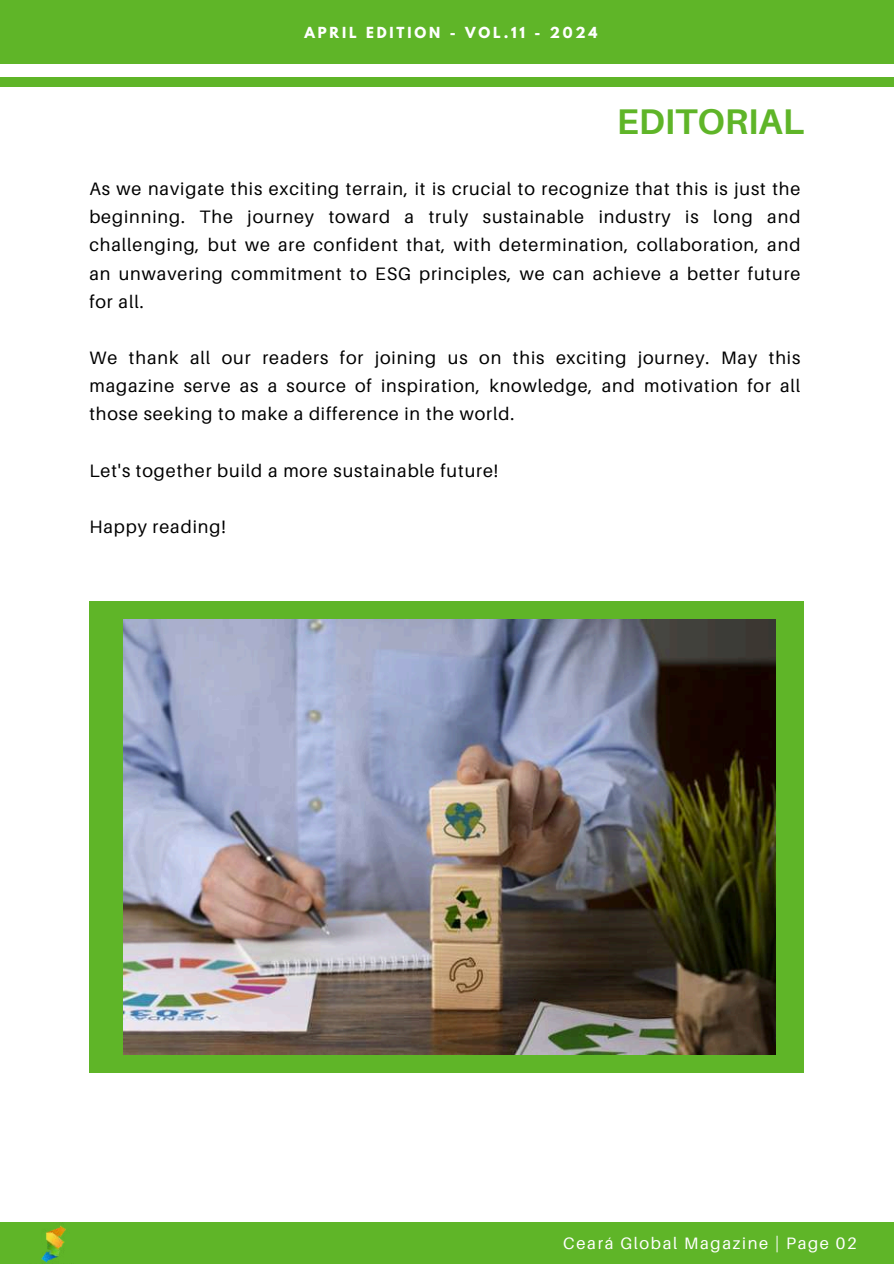
<style>
.page{position:relative;width:894px;height:1264px;background:#fff}
.page>*{position:absolute;margin:0;border:0;box-sizing:border-box;transform-origin:0 0}
.t1{font:700 35.7px "Aileron";color:#5fb528}
.t2{font:18px/28.2px "Aileron";letter-spacing:.05em;color:#000;text-align:justify}
.t3{font:16.5px "Aileron";letter-spacing:.1em;color:#fff}
.t4{font:700 13.5px "League Spartan";letter-spacing:.21em;color:#fff}
</style>
<div class="page">
<div style="left:0;top:1221px;width:893px;height:42px;background:#5fb528"></div>
<div style="left:0;top:0;width:893px;height:64px;background:#5fb528"></div>
<div style="left:0;top:78px;width:893px;height:9px;background:#5fb528"></div>
<img style="left:30px;top:1221px;width:49px;height:42px">
<div style="left:89px;top:601px;width:714px;height:471px;background:#5fb528"></div>
<img style="left:123px;top:619px;width:652px;height:435px">
<p class="t4" style="left:304px;top:26px;width:294px">APRIL EDITION - VOL.11 - 2024</p>
<h1 class="t1" style="left:616px;top:99px;width:189px">EDITORIAL</h1>
<p class="t2" style="left:89px;top:174px;width:712px">As we navigate this exciting terrain, it is crucial to recognize that this is just the beginning. The journey toward a truly sustainable industry is long and challenging, but we are confident that, with determination, collaboration, and an unwavering commitment to ESG principles, we can achieve a better future for all.</p>
<p class="t2" style="left:89px;top:343px;width:712px">We thank all our readers for joining us on this exciting journey. May this magazine serve as a source of inspiration, knowledge, and motivation for all those seeking to make a difference in the world.</p>
<p class="t2" style="left:89px;top:456px;width:410px">Let's together build a more sustainable future!</p>
<p class="t2" style="left:89px;top:512px;width:138px">Happy reading!</p>
<p class="t3" style="left:563px;top:1233px;width:295px">Ceará Global Magazine | Page 02</p>
</div>
